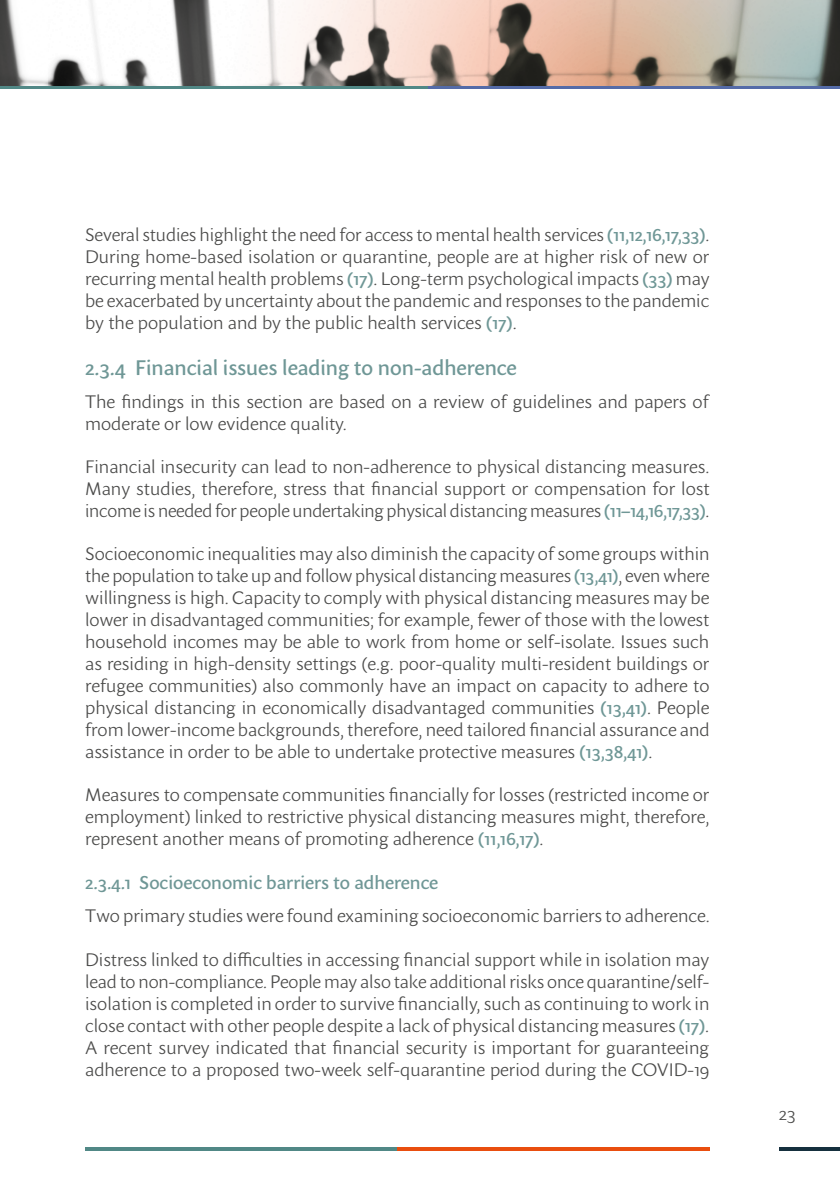
<style>
.page{position:relative;width:840px;height:1191px;background:#fff}
.page>*{position:absolute;margin:0;border:0;box-sizing:border-box;transform-origin:0 0}
.t1{font:500 21px "Sharik Sans";color:#6f9796}
.t2{font:500 18.4px "Sharik Sans";color:#6f9796}
.t3{font:300 18px/22px "Sharik Sans";color:#4a4a49;text-align:justify}
.s1{font-weight:500;color:#6f9796}
</style>
<div class="page">
<hr style="left:85px;top:1147px;width:312px;height:4px;background:#518886">
<hr style="left:397px;top:1147px;width:312px;height:4px;background:#e94e0f">
<hr style="left:778px;top:1147px;width:61px;height:4px;background:#16303e">
<svg style="left:0;top:85px;width:428px;height:4px;background:#648c8a"></svg>
<svg style="left:428px;top:85px;width:411px;height:4px;background:#66739d"></svg>
<img style="left:0;top:0;width:49px;height:85px">
<svg style="left:49px;top:0;width:73px;height:85px"></svg>
<svg style="left:122px;top:0;width:717px;height:85px"></svg>
<p class="t3" style="left:85px;top:223px;width:625px">Several studies highlight the need for access to mental health services <span class="s1">(11,12,16,17,33)</span>.<br>During home-based isolation or quarantine, people are at higher risk of new or recurring mental health problems <span class="s1">(17)</span>. Long-term psychological impacts <span class="s1">(33)</span> may be exacerbated by uncertainty about the pandemic and responses to the pandemic by the population and by the public health services <span class="s1">(17)</span>.</p>
<p class="t1" style="left:85px;top:352px;width:433px">2.3.4 Financial issues leading to non-adherence</p>
<p class="t3" style="left:85px;top:390px;width:625px">The findings in this section are based on a review of guidelines and papers of moderate or low evidence quality.</p>
<p class="t3" style="left:85px;top:455px;width:625px">Financial insecurity can lead to non-adherence to physical distancing measures.<br>Many studies, therefore, stress that financial support or compensation for lost income is needed for people undertaking physical distancing measures <span class="s1">(11–14,16,17,33)</span>.</p>
<p class="t3" style="left:85px;top:542px;width:625px">Socioeconomic inequalities may also diminish the capacity of some groups within the population to take up and follow physical distancing measures <span class="s1">(13,41)</span>, even where willingness is high. Capacity to comply with physical distancing measures may be lower in disadvantaged communities; for example, fewer of those with the lowest household incomes may be able to work from home or self-isolate. Issues such as residing in high-density settings (e.g. poor-quality multi-resident buildings or refugee communities) also commonly have an impact on capacity to adhere to physical distancing in economically disadvantaged communities <span class="s1">(13,41)</span>. People from lower-income backgrounds, therefore, need tailored financial assurance and assistance in order to be able to undertake protective measures <span class="s1">(13,38,41)</span>.</p>
<p class="t3" style="left:85px;top:783px;width:625px">Measures to compensate communities financially for losses (restricted income or employment) linked to restrictive physical distancing measures might, therefore, represent another means of promoting adherence <span class="s1">(11,16,17)</span>.</p>
<p class="t2" style="left:85px;top:869px;width:354px">2.3.4.1 Socioeconomic barriers to adherence</p>
<p class="t3" style="left:85px;top:904px;width:625px">Two primary studies were found examining socioeconomic barriers to adherence.</p>
<p class="t3" style="left:85px;top:948px;width:625px">Distress linked to difficulties in accessing financial support while in isolation may lead to non-compliance. People may also take additional risks once quarantine/self&shy;isolation is completed in order to survive financially, such as continuing to work in close contact with other people despite a lack of physical distancing measures <span class="s1">(17)</span>.<br>A recent survey indicated that financial security is important for guaranteeing adherence to a proposed two-week self-quarantine period during the COVID-19</p>
<p class="t3" style="left:778px;top:1101px;width:18px">23</p>
</div>
